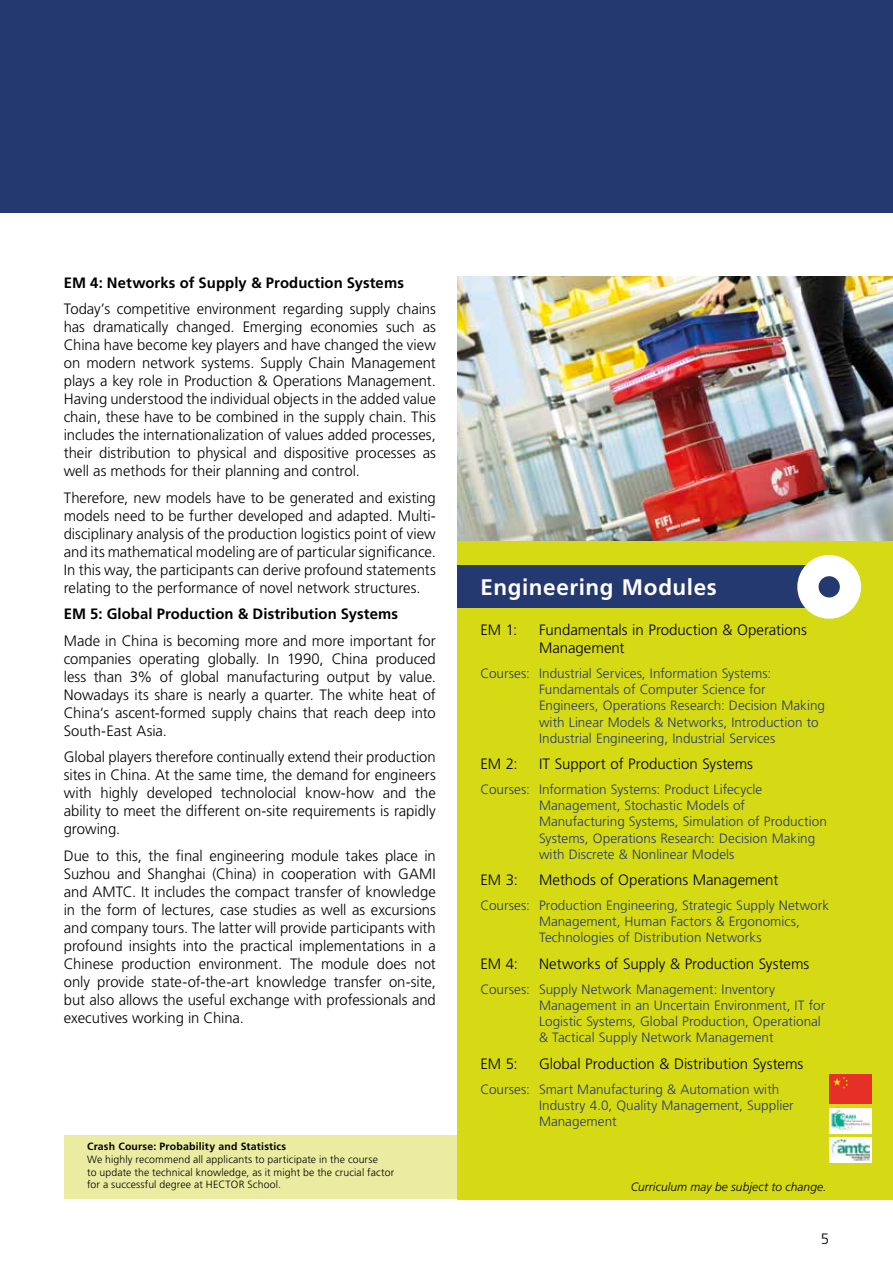
<style>
.page{position:relative;width:893px;height:1263px;background:#fff}
.page>*{position:absolute;margin:0;border:0;box-sizing:border-box;transform-origin:0 0}
.t1{font:700 22.5px "Frutiger LT Std";letter-spacing:.025em;color:#fff}
.t2{font:300 15px/18px "Frutiger LT Std";color:#000;text-align:justify}
.t3{font:700 15px "Frutiger LT Std";letter-spacing:.005em;color:#000}
.t4{font:300 13.5px/16.2px "Frutiger LT Std";letter-spacing:.005em;color:#253971}
.t5{font:italic 300 12px "Frutiger LT Std";letter-spacing:.005em;color:#000}
.t6{font:300 10.5px/12.6px "Frutiger LT Std";letter-spacing:.01em;color:#000}
.t7{font:700 10.5px "Frutiger LT Std";letter-spacing:.02em;color:#000}
</style>
<div class="page">
<div style="left:0;top:0;width:893px;height:213px;background:#253971"></div>
<div style="left:64px;top:1135px;width:448px;height:64px;background:#ebeca2"></div>
<div style="left:457px;top:540px;width:436px;height:659px;background:#d5da14"></div>
<div style="left:457px;top:566px;width:383px;height:42px;background:#253971"></div>
<div style="left:797px;top:555px;width:64px;height:64px;background:#fff;border-radius:50%"></div>
<div style="left:819px;top:576px;width:21px;height:21px;background:#253971;border-radius:50%"></div>
<img style="left:457px;top:276px;width:436px;height:265px">
<div style="left:829px;top:1074px;width:43px;height:29px;background:#e63027"></div>
<svg style="left:833px;top:1077px;width:15px;height:12px"></svg>
<div style="left:829px;top:1137px;width:43px;height:26px;background:#fff"></div>
<img style="left:831px;top:1140px;width:39px;height:21px">
<div style="left:829px;top:1108px;width:43px;height:25px;background:#fff"></div>
<img style="left:831px;top:1109px;width:40px;height:22px">
<p class="t3" style="left:64px;top:274px;width:342px">EM 4: Networks of Supply &amp; Production Systems</p>
<p class="t2" style="left:64px;top:300px;width:374px">Today’s competitive environment regarding supply chains has dramatically changed. Emerging economies such as China have become key players and have changed the view on modern network systems. Supply Chain Management plays a key role in Production &amp; Operations Management.<br>Having understood the individual objects in the added value chain, these have to be combined in the supply chain. This includes the internationalization of values added processes, their distribution to physical and dispositive processes as well as methods for their planning and control.</p>
<p class="t2" style="left:64px;top:489px;width:374px">Therefore, new models have to be generated and existing models need to be further developed and adapted. Multi&shy;disciplinary analysis of the production logistics point of view and its mathematical modeling are of particular significance.<br>In this way, the participants can derive profound statements relating to the performance of novel network structures.</p>
<p class="t3" style="left:64px;top:605px;width:336px">EM 5: Global Production &amp; Distribution Systems</p>
<p class="t2" style="left:64px;top:632px;width:374px">Made in China is becoming more and more important for companies operating globally. In 1990, China produced less than 3% of global manufacturing output by value.<br>Nowadays its share is nearly a quarter. The white heat of China‘s ascent-formed supply chains that reach deep into South-East Asia.</p>
<p class="t2" style="left:64px;top:748px;width:374px">Global players therefore continually extend their production sites in China. At the same time, the demand for engineers with highly developed technolocial know-how and the ability to meet the different on-site requirements is rapidly growing.</p>
<p class="t2" style="left:64px;top:847px;width:374px">Due to this, the final engineering module takes place in Suzhou and Shanghai (China) in cooperation with GAMI and AMTC. It includes the compact transfer of knowledge in the form of lectures, case studies as well as excursions and company tours. The latter will provide participants with profound insights into the practical implementations in a Chinese production environment. The module does not only provide state-of-the-art knowledge transfer on-site, but also allows the useful exchange with professionals and executives working in China.</p>
<p class="t7" style="left:87px;top:1140px;width:200px">Crash Course: Probability and Statistics</p>
<p class="t6" style="left:87px;top:1153px;width:308px">We highly recommend all applicants to participate in the course<br>to update the technical knowledge, as it might be the crucial factor for a successful degree at HECTOR School.</p>
<h1 class="t1" style="left:480px;top:574px;width:238px">Engineering Modules</h1>
<p class="t2" style="left:480px;top:621px;width:38px">EM 1:</p>
<p class="t2" style="left:539px;top:621px;width:269px">Fundamentals in Production &amp; Operations<br>Management</p>
<p class="t4" style="left:539px;top:665px;width:288px;text-indent:-58px">Courses: Industrial Services, Information Systems:<br>Fundamentals of Computer Science for Engineers, Operations Research: Decision Making with Linear Models &amp; Networks, Introduction to Industrial Engineering, Industrial Services</p>
<p class="t2" style="left:480px;top:755px;width:39px">EM 2:</p>
<p class="t2" style="left:539px;top:755px;width:215px">IT Support of Production Systems</p>
<p class="t4" style="left:539px;top:781px;width:289px;text-indent:-58px">Courses: Information Systems: Product Lifecycle Management, Stochastic Models of Manufacturing Systems, Simulation of Production Systems, Operations Research: Decision Making with Discrete &amp; Nonlinear Models</p>
<p class="t2" style="left:480px;top:871px;width:39px">EM 3:</p>
<p class="t2" style="left:539px;top:871px;width:241px">Methods of Operations Management</p>
<p class="t4" style="left:539px;top:897px;width:292px;text-indent:-58px">Courses: Production Engineering, Strategic Supply Network<br>Management, Human Factors &amp; Ergonomics,<br>Technologies of Distribution Networks</p>
<p class="t2" style="left:480px;top:955px;width:39px">EM 4:</p>
<p class="t2" style="left:539px;top:955px;width:272px">Networks of Supply &amp; Production Systems</p>
<p class="t4" style="left:539px;top:981px;width:288px;text-indent:-58px">Courses: Supply Network Management: Inventory Management in an Uncertain Environment, IT for Logistic Systems, Global Production, Operational &amp; Tactical Supply Network Management</p>
<p class="t2" style="left:480px;top:1055px;width:39px">EM 5:</p>
<p class="t2" style="left:539px;top:1055px;width:266px">Global Production &amp; Distribution Systems</p>
<p class="t4" style="left:539px;top:1081px;width:256px;text-indent:-58px">Courses: Smart Manufacturing &amp; Automation with<br>Industry 4.0, Quality Management, Supplier<br>Management</p>
<p class="t5" style="left:631px;top:1180px;width:197px">Curriculum may be subject to change.</p>
<p class="t2" style="left:821px;top:1230px;width:10px">5</p>
</div>
